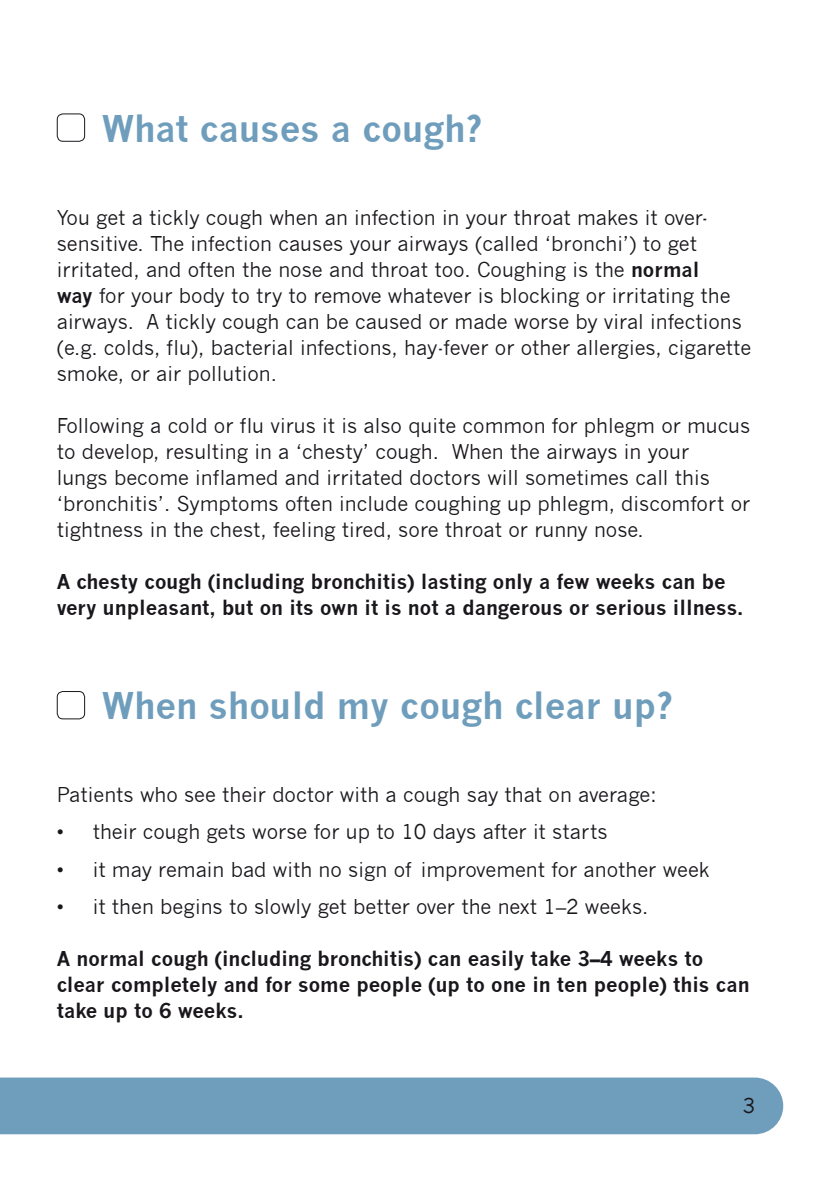
<style>
.page{position:relative;width:840px;height:1191px;background:#fff}
.page>*{position:absolute;margin:0;border:0;box-sizing:border-box;transform-origin:0 0}
.t1{font:700 36px "News Gothic";color:#6f9dbc}
.t2{font:20px/26px "News Gothic";color:#1a171c}
.t3{font:700 20px/26px "News Gothic";color:#1a171c}
.s1{font-weight:700}
</style>
<div class="page">
<div style="left:0;top:1077px;width:782px;height:57px;background:#6f9dbc"></div>
<div style="left:57px;top:113px;width:28px;height:29px;border:1px solid #1a171c;border-radius:6px"></div>
<div style="left:57px;top:691px;width:28px;height:28px;border:1px solid #1a171c;border-radius:6px"></div>
<h1 class="t1" style="left:102px;top:107px;width:381px">What causes a cough?</h1>
<p class="t2" style="left:57px;top:204px;width:695px">You get a tickly cough when an infection in your throat makes it over&shy;sensitive. The infection causes your airways (called ‘bronchi’) to get irritated, and often the nose and throat too. Coughing is the <span class="s1">normal<br>way</span> for your body to try to remove whatever is blocking or irritating the airways. A tickly cough can be caused or made worse by viral infections (e.g. colds, flu), bacterial infections, hay-fever or other allergies, cigarette smoke, or air pollution.</p>
<p class="t2" style="left:57px;top:412px;width:694px">Following a cold or flu virus it is also quite common for phlegm or mucus to develop, resulting in a ‘chesty’ cough. When the airways in your<br>lungs become inflamed and irritated doctors will sometimes call this ‘bronchitis’. Symptoms often include coughing up phlegm, discomfort or tightness in the chest, feeling tired, sore throat or runny nose.</p>
<p class="t3" style="left:57px;top:568px;width:687px">A chesty cough (including bronchitis) lasting only a few weeks can be very unpleasant, but on its own it is not a dangerous or serious illness.</p>
<h1 class="t1" style="left:102px;top:684px;width:572px">When should my cough clear up?</h1>
<p class="t2" style="left:57px;top:782px;width:601px">Patients who see their doctor with a cough say that on average:</p>
<p class="t2" style="left:57px;top:819px;width:552px">• their cough gets worse for up to 10 days after it starts</p>
<p class="t2" style="left:57px;top:856px;width:654px">• it may remain bad with no sign of improvement for another week</p>
<p class="t2" style="left:57px;top:894px;width:592px">• it then begins to slowly get better over the next 1–2 weeks.</p>
<p class="t3" style="left:57px;top:945px;width:694px">A normal cough (including bronchitis) can easily take 3–4 weeks to clear completely and for some people (up to one in ten people) this can take up to 6 weeks.</p>
<p class="t2" style="left:742px;top:1093px;width:14px">3</p>
</div>
